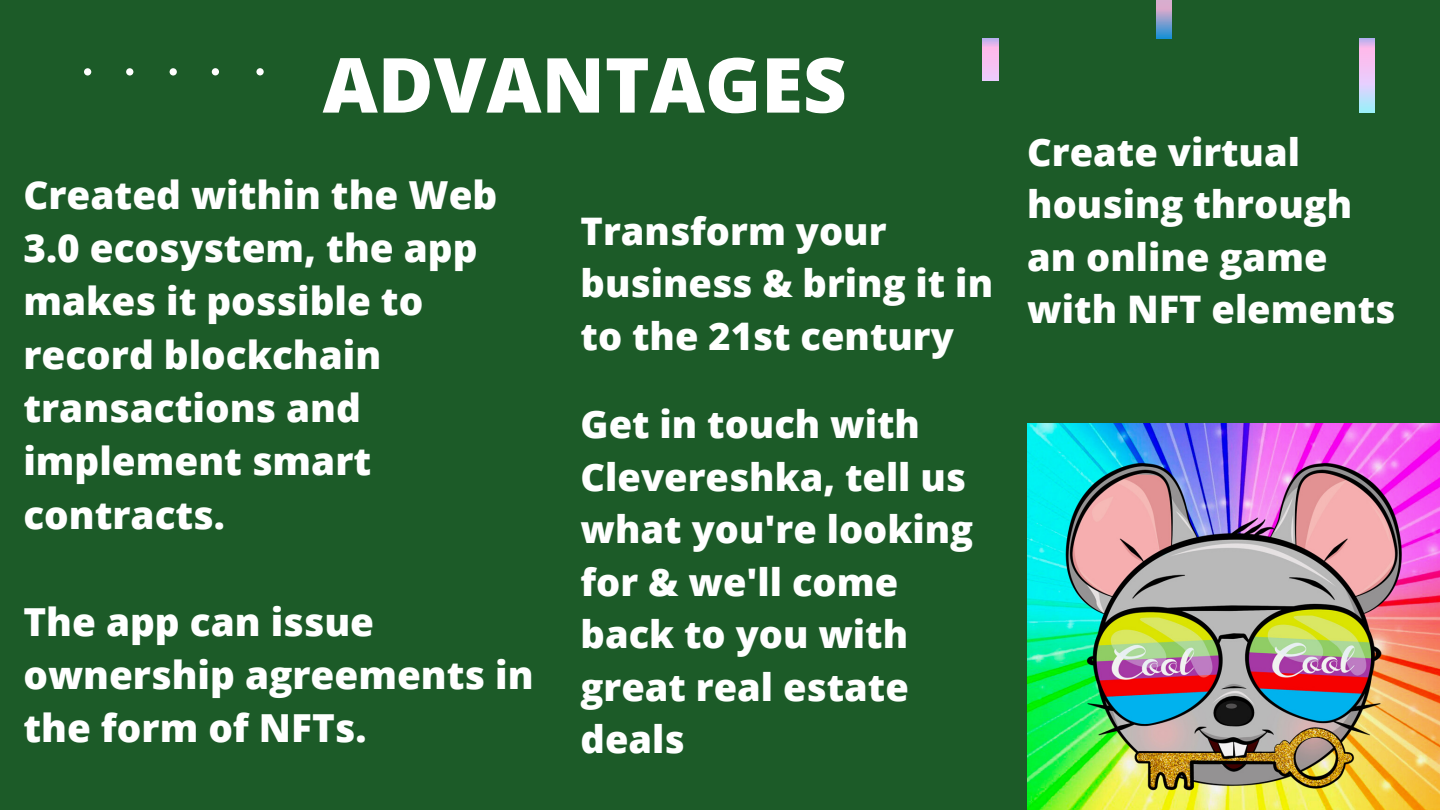
<style>
.page{position:relative;width:1440px;height:810px;background:#1c5b28}
.page>*{position:absolute;margin:0;border:0;box-sizing:border-box;transform-origin:0 0}
.t1{font:800 76px "Open Sans";color:#fff}
.t2{font:800 38.6px/53.4px "Open Sans";color:#fff}
.t3{font:800 38px/52.5px "Open Sans";color:#fff}
</style>
<div class="page">
<img style="left:1027px;top:424px;width:413px;height:386px">
<svg style="left:84px;top:68px;width:180px;height:8px"></svg>
<svg style="left:1156px;top:0;width:15px;height:38px"></svg>
<svg style="left:1359px;top:39px;width:15px;height:73px"></svg>
<svg style="left:983px;top:38px;width:15px;height:43px"></svg>
<h1 class="t1" style="left:323px;top:31px;width:526px">ADVANTAGES</h1>
<p class="t2" style="left:23px;top:167px;width:476px">Created within the Web<br>3.0 ecosystem, the app makes it possible to record blockchain transactions and implement smart contracts.</p>
<p class="t2" style="left:23px;top:594px;width:512px">The app can issue ownership agreements in the form of NFTs.</p>
<p class="t3" style="left:581px;top:204px;width:414px">Transform your business &amp; bring it in to the 21st century</p>
<p class="t3" style="left:581px;top:397px;width:394px">Get in touch with<br>Clevereshka, tell us what you're looking for &amp; we'll come back to you with great real estate deals</p>
<p class="t3" style="left:1027px;top:125px;width:370px">Create virtual housing through an online game with NFT elements</p>
</div>
